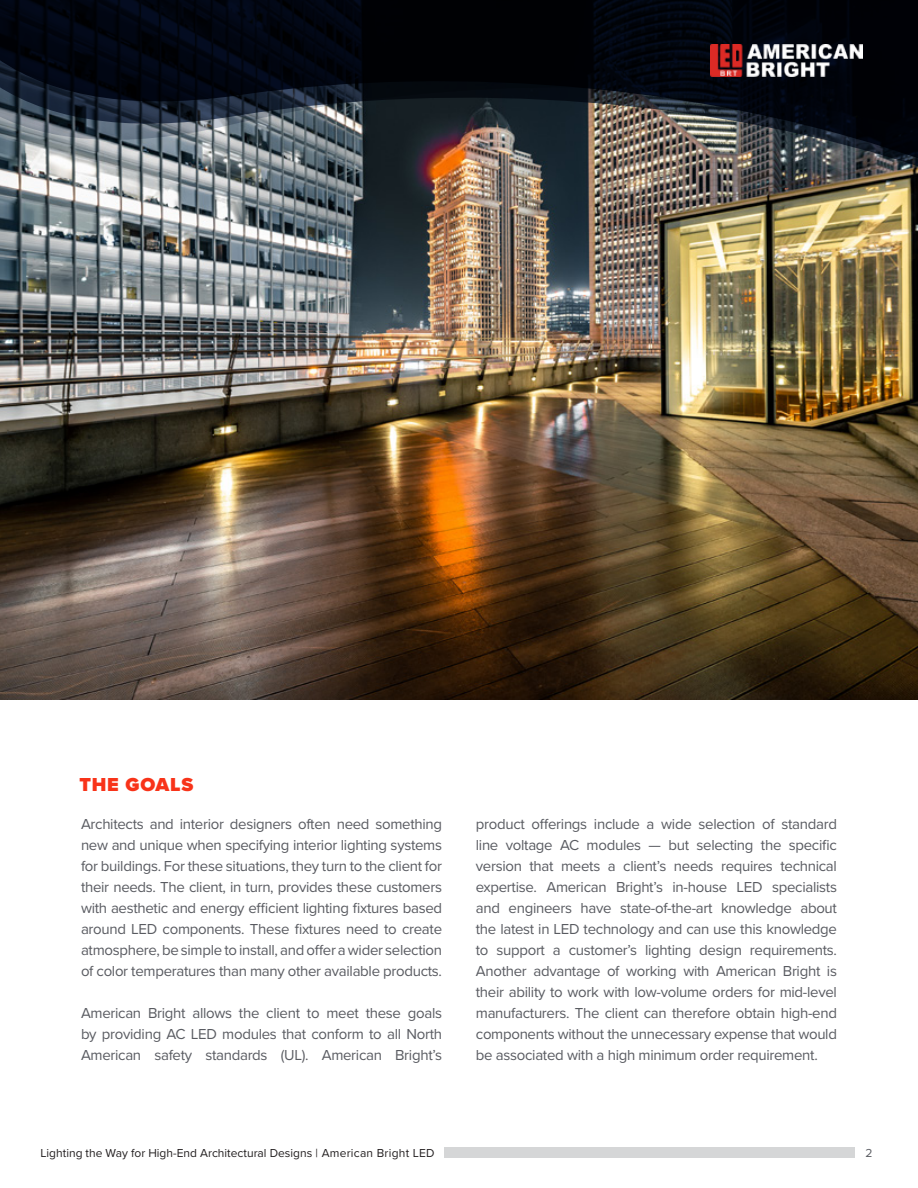
<style>
.page{position:relative;width:918px;height:1188px;background:#fff}
.page>*{position:absolute;margin:0;border:0;box-sizing:border-box;transform-origin:0 0}
.t1{font:900 19.5px "Proxima Nova";letter-spacing:.04em;color:#f83319}
.t2{font:15px/21px "Proxima Nova";letter-spacing:-.02em;color:#595b61;text-align:justify}
.t3{font:12px "Proxima Nova";color:#231f20}
.t4{font:12px "Proxima Nova";color:#595b61}
</style>
<div class="page">
<img style="left:0;top:171px;width:918px;height:529px">
<img style="left:0;top:163px;width:918px;height:8px">
<svg style="left:0;top:0;width:918px;height:163px;background:#1f2329"></svg>
<img style="left:711px;top:45px;width:151px;height:32px">
<div style="left:444px;top:1148px;width:411px;height:10px;background:#d5d6d7"></div>
<p class="t1" style="left:80px;top:770px;width:115px">THE GOALS</p>
<p class="t2" style="left:81px;top:813px;width:363px">Architects and interior designers often need something new and unique when specifying interior lighting systems for buildings. For these situations, they turn to the client for their needs. The client, in turn, provides these customers with aesthetic and energy efficient lighting fixtures based around LED components. These fixtures need to create atmosphere, be simple to install, and offer a wider selection of color temperatures than many other available products.</p>
<p class="t2" style="left:81px;top:1002px;width:363px">American Bright allows the client to meet these goals by providing AC LED modules that conform to all North American safety standards (UL). American Bright’s</p>
<p class="t2" style="left:476px;top:813px;width:363px">product offerings include a wide selection of standard line voltage AC modules — but selecting the specific version that meets a client’s needs requires technical expertise. American Bright’s in-house LED specialists and engineers have state-of-the-art knowledge about the latest in LED technology and can use this knowledge to support a customer’s lighting design requirements.<br>Another advantage of working with American Bright is their ability to work with low-volume orders for mid-level manufacturers. The client can therefore obtain high-end components without the unnecessary expense that would be associated with a high minimum order requirement.</p>
<p class="t3" style="left:40px;top:1144px;width:396px">Lighting the Way for High-End Architectural Designs | American Bright LED</p>
<p class="t4" style="left:865px;top:1144px;width:9px">2</p>
</div>
